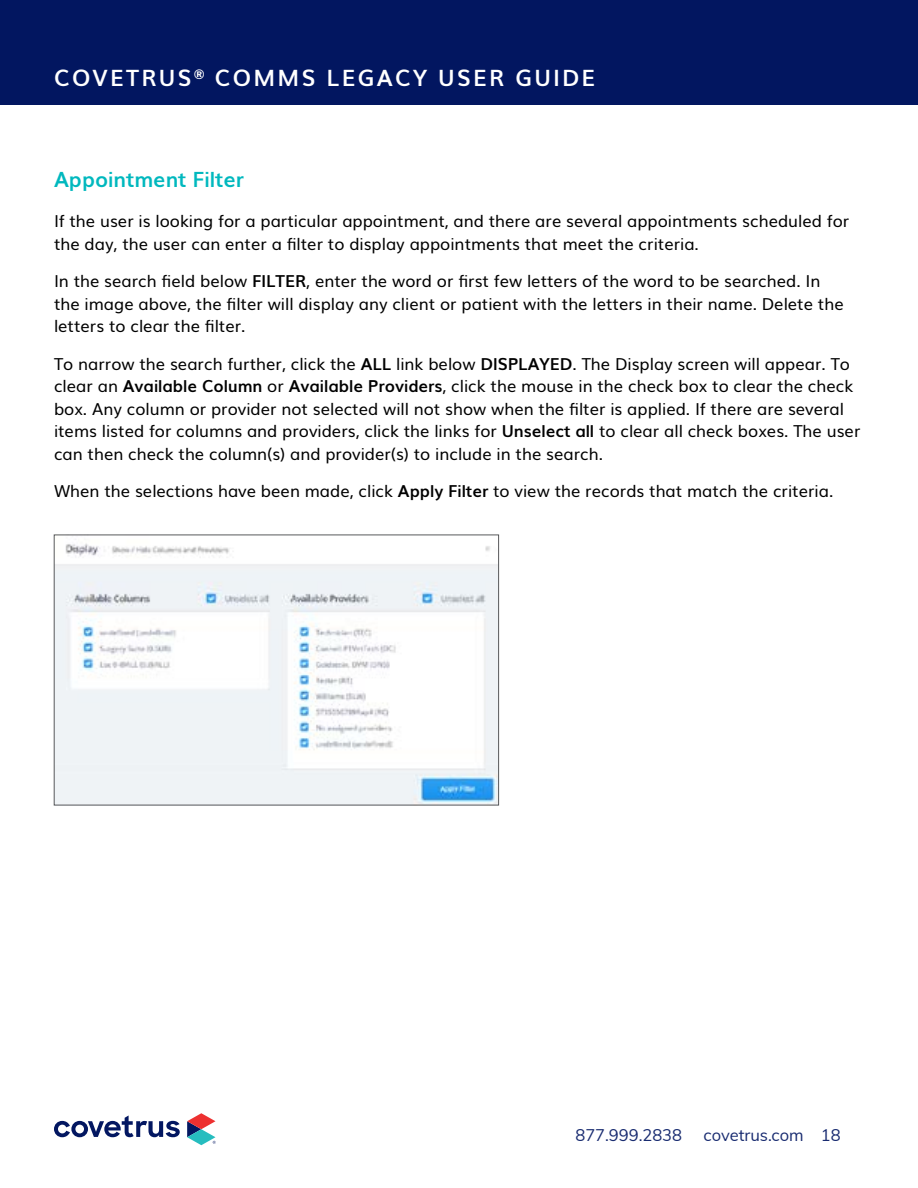
<style>
.page{position:relative;width:918px;height:1188px;background:#fff}
.page>*{position:absolute;margin:0;border:0;box-sizing:border-box;transform-origin:0 0}
.t1{font:700 22.5px "Muli";letter-spacing:.1em;color:#fff}
.t2{font:700 21px "Muli";color:#00b8be}
.t3{font:16.5px/22.5px "Muli";color:#000}
.t4{font:16.5px "Mulish";color:#182b70}
.s1{font-weight:700}
</style>
<div class="page">
<div style="left:0;top:0;width:918px;height:104px;background:#021660"></div>
<svg style="left:54px;top:1115px;width:126px;height:22px"></svg>
<svg style="left:187px;top:1113px;width:29px;height:32px"></svg>
<img style="left:56px;top:539px;width:441px;height:264px">
<div style="left:54px;top:535px;width:445px;height:270px;border:1px solid #58595b"></div>
<h1 class="t1" style="left:54px;top:60px;width:543px">COVETRUS<sup>®</sup> COMMS LEGACY USER GUIDE</h1>
<p class="t2" style="left:54px;top:162px;width:191px">Appointment Filter</p>
<p class="t3" style="left:54px;top:209px;width:797px">If the user is looking for a particular appointment, and there are several appointments scheduled for the day, the user can enter a filter to display appointments that meet the criteria.</p>
<p class="t3" style="left:54px;top:269px;width:791px">In the search field below <span class="s1">FILTER</span>, enter the word or first few letters of the word to be searched. In the image above, the filter will display any client or patient with the letters in their name. Delete the letters to clear the filter.</p>
<p class="t3" style="left:54px;top:351px;width:808px">To narrow the search further, click the <span class="s1">ALL</span> link below <span class="s1">DISPLAYED</span>. The Display screen will appear. To clear an <span class="s1">Available Column</span> or <span class="s1">Available Providers</span>, click the mouse in the check box to clear the check box. Any column or provider not selected will not show when the filter is applied. If there are several items listed for columns and providers, click the links for <span class="s1">Unselect all</span> to clear all check boxes. The user can then check the column(s) and provider(s) to include in the search.</p>
<p class="t3" style="left:54px;top:479px;width:781px">When the selections have been made, click <span class="s1">Apply Filter</span> to view the records that match the criteria.</p>
<p class="t4" style="left:575px;top:1123px;width:108px">877.999.2838</p>
<p class="t4" style="left:704px;top:1123px;width:139px">covetrus.com 18</p>
</div>
